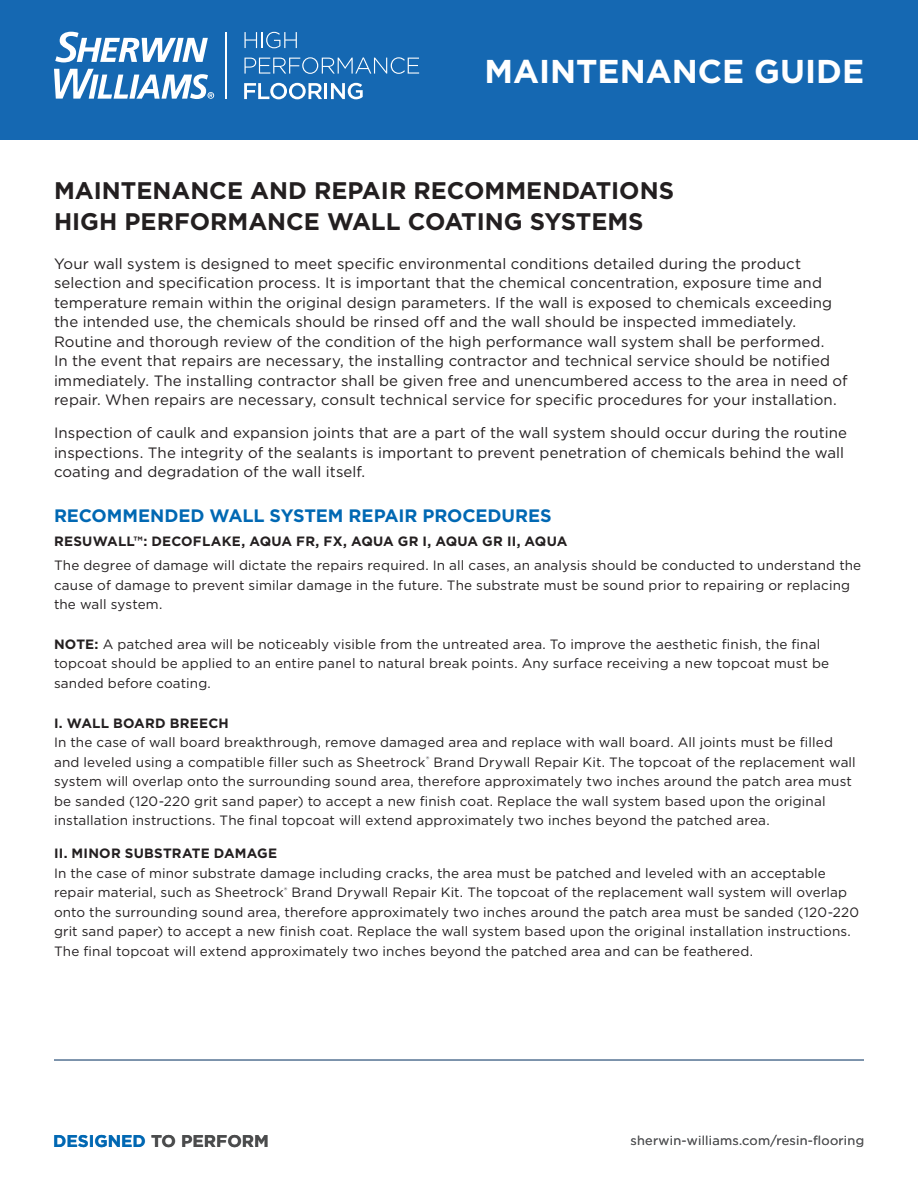
<style>
.page{position:relative;width:918px;height:1188px;background:#fff}
.page>*{position:absolute;margin:0;border:0;box-sizing:border-box;transform-origin:0 0}
.t1{font:700 33px "Gotham";color:#fff}
.t2{font:700 24px/31.5px "Gotham";color:#231f20}
.t3{font:700 18px "Gotham";letter-spacing:-.005em;color:#0168b3}
.t4{font:700 16.95px "Gotham";color:#4b4c4d}
.t5{font:15px/19.5px "Gotham";letter-spacing:.005em;color:#231f20}
.t6{font:13.5px/19.5px "Gotham";letter-spacing:.01em;color:#231f20}
.t7{font:700 13.5px "Gotham";letter-spacing:.015em;color:#231f20}
.t8{font:12.75px "Gotham";letter-spacing:.02em;color:#57585a}
.s1{font-weight:700}
.s2{color:#0168b3}
</style>
<div class="page">
<div style="left:0;top:0;width:918px;height:140px;background:#1568b2"></div>
<svg style="left:244px;top:32px;width:53px;height:16px"></svg>
<svg style="left:244px;top:57px;width:175px;height:17px"></svg>
<svg style="left:244px;top:83px;width:119px;height:16px"></svg>
<hr style="left:226px;top:32px;width:1px;height:67px;background:#fff">
<svg style="left:55px;top:32px;width:153px;height:30px"></svg>
<svg style="left:54px;top:69px;width:160px;height:30px"></svg>
<hr style="left:54px;top:1059px;width:810px;height:2px;background:#768ea8">
<h1 class="t1" style="left:484px;top:50px;width:381px">MAINTENANCE GUIDE</h1>
<h2 class="t2" style="left:54px;top:174px;width:622px">MAINTENANCE AND REPAIR RECOMMENDATIONS<br>HIGH PERFORMANCE WALL COATING SYSTEMS</h2>
<p class="t5" style="left:54px;top:253px;width:795px">Your wall system is designed to meet specific environmental conditions detailed during the product selection and specification process. It is important that the chemical concentration, exposure time and temperature remain within the original design parameters. If the wall is exposed to chemicals exceeding the intended use, the chemicals should be rinsed off and the wall should be inspected immediately.<br>Routine and thorough review of the condition of the high performance wall system shall be performed.<br>In the event that repairs are necessary, the installing contractor and technical service should be notified immediately. The installing contractor shall be given free and unencumbered access to the area in need of repair. When repairs are necessary, consult technical service for specific procedures for your installation.</p>
<p class="t5" style="left:54px;top:423px;width:794px">Inspection of caulk and expansion joints that are a part of the wall system should occur during the routine inspections. The integrity of the sealants is important to prevent penetration of chemicals behind the wall coating and degradation of the wall itself.</p>
<h3 class="t3" style="left:54px;top:504px;width:499px">RECOMMENDED WALL SYSTEM REPAIR PROCEDURES</h3>
<p class="t7" style="left:54px;top:533px;width:515px">RESUWALL™: DECOFLAKE, AQUA FR, FX, AQUA GR I, AQUA GR II, AQUA</p>
<p class="t6" style="left:54px;top:555px;width:809px">The degree of damage will dictate the repairs required. In all cases, an analysis should be conducted to understand the cause of damage to prevent similar damage in the future. The substrate must be sound prior to repairing or replacing the wall system.</p>
<p class="t6" style="left:54px;top:634px;width:777px"><span class="s1">NOTE:</span> A patched area will be noticeably visible from the untreated area. To improve the aesthetic finish, the final topcoat should be applied to an entire panel to natural break points. Any surface receiving a new topcoat must be sanded before coating.</p>
<p class="t7" style="left:54px;top:714px;width:176px">I. WALL BOARD BREECH</p>
<p class="t6" style="left:54px;top:732px;width:803px">In the case of wall board breakthrough, remove damaged area and replace with wall board. All joints must be filled and leveled using a compatible filler such as Sheetrock<sup>®</sup> Brand Drywall Repair Kit. The topcoat of the replacement wall system will overlap onto the surrounding sound area, therefore approximately two inches around the patch area must be sanded (120-220 grit sand paper) to accept a new finish coat. Replace the wall system based upon the original installation instructions. The final topcoat will extend approximately two inches beyond the patched area.</p>
<p class="t7" style="left:54px;top:844px;width:225px">II. MINOR SUBSTRATE DAMAGE</p>
<p class="t6" style="left:54px;top:863px;width:807px">In the case of minor substrate damage including cracks, the area must be patched and leveled with an acceptable repair material, such as Sheetrock<sup>®</sup> Brand Drywall Repair Kit. The topcoat of the replacement wall system will overlap onto the surrounding sound area, therefore approximately two inches around the patch area must be sanded (120-220 grit sand paper) to accept a new finish coat. Replace the wall system based upon the original installation instructions.<br>The final topcoat will extend approximately two inches beyond the patched area and can be feathered.</p>
<p class="t4" style="left:53px;top:1129px;width:217px"><span class="s2">DESIGNED</span> TO PERFORM</p>
<p class="t8" style="left:631px;top:1132px;width:235px">sherwin-williams.com/resin-flooring</p>
</div>
